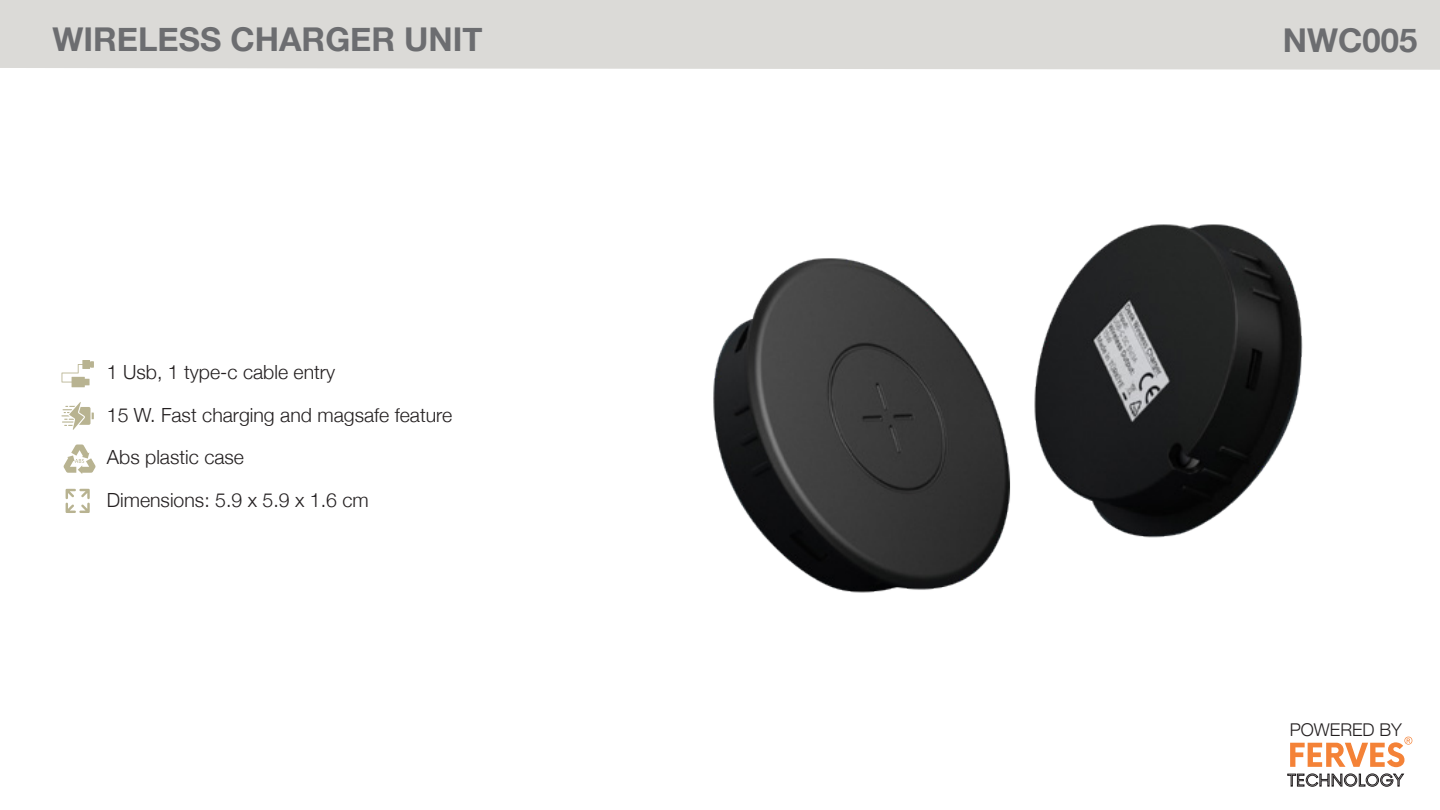
<style>
.page{position:relative;width:1440px;height:810px;background:#fff}
.page>*{position:absolute;margin:0;border:0;box-sizing:border-box;transform-origin:0 0}
.t1{font:700 32.85px "Helvetica Neue";color:#6c6d70}
.t2{font:300 19.5px "Helvetica Neue";color:#231f20}
.t3{font:300 17.62px "Helvetica Neue";color:#231f20}
</style>
<div class="page">
<div style="left:0;top:0;width:1440px;height:70px;background:#dbdad7"></div>
<svg style="left:1290px;top:737px;width:122px;height:30px"></svg>
<svg style="left:1287px;top:774px;width:117px;height:13px"></svg>
<img style="left:666px;top:66px;width:677px;height:678px">
<svg style="left:66px;top:489px;width:24px;height:24px"></svg>
<svg style="left:61px;top:402px;width:33px;height:28px"></svg>
<div style="left:72px;top:377px;width:13px;height:10px;background:#b8b391"></div>
<svg style="left:62px;top:361px;width:32px;height:24px"></svg>
<div style="left:82px;top:360px;width:8px;height:9px;background:#b8b391"></div>
<svg style="left:64px;top:445px;width:31px;height:29px"></svg>
<p class="t1" style="left:52px;top:13px;width:432px">WIRELESS CHARGER UNIT</p>
<p class="t1" style="left:1283px;top:14px;width:136px">NWC005</p>
<p class="t2" style="left:107px;top:356px;width:230px">1 Usb, 1 type-c cable entry</p>
<p class="t2" style="left:107px;top:399px;width:347px">15 W. Fast charging and magsafe feature</p>
<p class="t2" style="left:107px;top:442px;width:139px">Abs plastic case</p>
<p class="t2" style="left:107px;top:484px;width:263px">Dimensions: 5.9 x 5.9 x 1.6 cm</p>
<p class="t3" style="left:1290px;top:715px;width:114px">POWERED BY</p>
</div>
